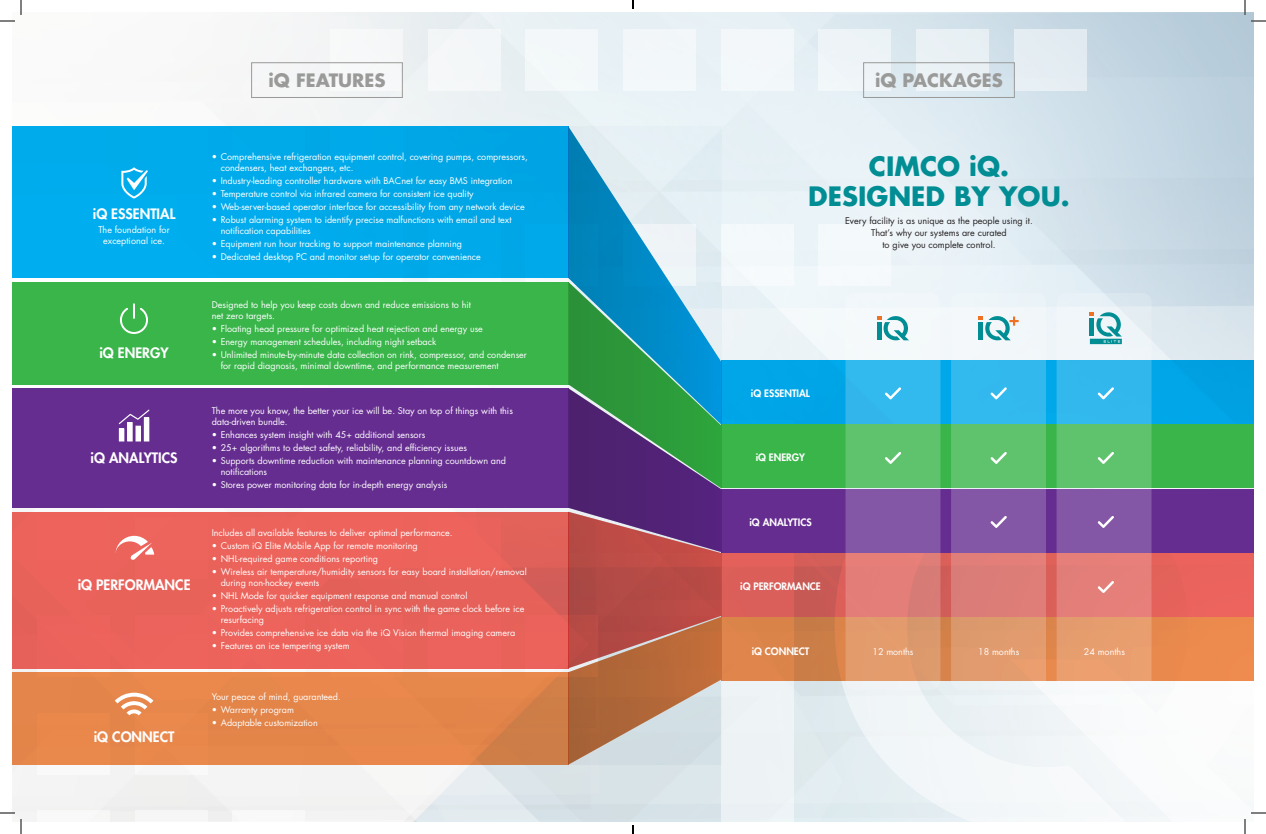
<style>
.page{position:relative;width:1266px;height:834px;background:#fff}
.page>*{position:absolute;margin:0;border:0;box-sizing:border-box;transform-origin:0 0}
.t1{font:700 26px/30px "Futura Std";color:#008e94;text-align:center}
.t2{font:700 18px "Futura Std";color:#9a9a99}
.t3{font:800 14px "Futura Std";color:#fff}
.t4{font:800 10px "Futura Std";color:#fff}
.t5{font:9px/11px "Futura Std";color:#fff}
.t6{font:9px/12px "Futura Std";color:#231f20;text-align:center}
</style>
<div class="page">
<img style="left:12px;top:12px;width:1242px;height:809px">
<div style="left:721px;top:517px;width:72px;height:304px;background:#edf3f5"></div>
<svg style="left:940px;top:424px;width:314px;height:397px"></svg>
<svg style="left:835px;top:552px;width:290px;height:269px;fill:#f1f6f7"></svg>
<svg style="left:526px;top:668px;width:42px;height:4px"></svg>
<div style="left:428px;top:615px;width:72px;height:61px;background:linear-gradient(to right,#f9f9f9,#f9f9f9)"></div>
<div style="left:330px;top:615px;width:73px;height:61px;background:linear-gradient(to right,#fcfafa,#fafafa)"></div>
<div style="left:233px;top:615px;width:72px;height:61px;background:linear-gradient(to right,#f9f9f9,#fbfafa)"></div>
<div style="left:135px;top:615px;width:72px;height:61px;background:linear-gradient(to right,#fbfbfb,#fcfbfc)"></div>
<div style="left:37px;top:615px;width:72px;height:61px;background:linear-gradient(to right,#f7f8f7,#f9f9f9)"></div>
<div style="left:233px;top:811px;width:72px;height:10px;background:#fff"></div>
<div style="left:135px;top:811px;width:72px;height:10px;background:#f6f6f6"></div>
<div style="left:37px;top:811px;width:72px;height:10px;background:#fff"></div>
<div style="left:135px;top:713px;width:72px;height:61px;background:#f6f6f6"></div>
<div style="left:37px;top:713px;width:72px;height:61px;background:#fff"></div>
<div style="left:819px;top:225px;width:72px;height:61px;background:#f4f9fb"></div>
<div style="left:721px;top:225px;width:72px;height:61px;background:#f4f9fb"></div>
<div style="left:526px;top:225px;width:72px;height:61px;background:#f6f9fa"></div>
<div style="left:428px;top:225px;width:72px;height:61px;background:#f8f9fb"></div>
<div style="left:330px;top:225px;width:73px;height:61px;background:#fff"></div>
<div style="left:233px;top:225px;width:72px;height:61px;background:#fff"></div>
<div style="left:135px;top:225px;width:72px;height:61px;background:#fff"></div>
<div style="left:1014px;top:29px;width:72px;height:61px;background:#e4edf2"></div>
<div style="left:917px;top:29px;width:72px;height:61px;background:#eaf1f5"></div>
<div style="left:819px;top:29px;width:72px;height:61px;background:#edf3f7"></div>
<div style="left:721px;top:29px;width:72px;height:61px;background:#f3f7f9"></div>
<div style="left:623px;top:29px;width:73px;height:61px;background:#f2f7f9"></div>
<div style="left:526px;top:29px;width:72px;height:61px;background:#f3f7f9"></div>
<div style="left:428px;top:29px;width:72px;height:61px;background:#f4f7f8"></div>
<div style="left:330px;top:29px;width:73px;height:61px;background:#f6f8f9"></div>
<svg style="left:721px;top:618px;width:533px;height:63px;background:#df844a"></svg>
<div style="left:721px;top:425px;width:533px;height:63px;background:#39b54a"></div>
<div style="left:721px;top:489px;width:533px;height:63px;background:#662d91"></div>
<svg style="left:721px;top:553px;width:533px;height:64px;background:#dd5f59"></svg>
<div style="left:721px;top:360px;width:533px;height:64px;background:#00a5e7"></div>
<svg style="left:846px;top:293px;width:94px;height:397px"></svg>
<svg style="left:951px;top:293px;width:95px;height:397px;background:#a2a5a5"></svg>
<svg style="left:1057px;top:293px;width:95px;height:397px;background:#a3a5a5"></svg>
<svg style="left:12px;top:672px;width:556px;height:93px;background:#e4854a"></svg>
<svg style="left:115px;top:693px;width:38px;height:22px"></svg>
<div style="left:12px;top:127px;width:556px;height:151px;background:#00aeef"></div>
<div style="left:12px;top:282px;width:557px;height:102px;background:#39b54a"></div>
<div style="left:12px;top:388px;width:557px;height:120px;background:#662d91"></div>
<div style="left:119px;top:429px;width:5px;height:12px;background:#fff"></div>
<hr style="left:128px;top:423px;width:4px;height:18px;background:#fff">
<div style="left:127px;top:422px;width:5px;height:19px;border:1px solid #fff"></div>
<div style="left:144px;top:418px;width:5px;height:23px;background:#fff"></div>
<div style="left:136px;top:426px;width:5px;height:15px;background:#fff"></div>
<svg style="left:119px;top:410px;width:30px;height:14px"></svg>
<div style="left:863px;top:62px;width:152px;height:36px;border:1px solid #9a9a99"></div>
<div style="left:12px;top:512px;width:556px;height:156px;background:#eb635b"></div>
<svg style="left:115px;top:536px;width:39px;height:24px"></svg>
<div style="left:251px;top:62px;width:152px;height:36px;border:1px solid #9a9a99"></div>
<svg style="left:877px;top:316px;width:32px;height:24px"></svg>
<svg style="left:979px;top:316px;width:40px;height:24px"></svg>
<svg style="left:1090px;top:312px;width:32px;height:32px"></svg>
<svg style="left:885px;top:387px;width:16px;height:12px"></svg>
<svg style="left:991px;top:387px;width:16px;height:12px"></svg>
<svg style="left:1098px;top:387px;width:16px;height:12px"></svg>
<svg style="left:885px;top:452px;width:16px;height:12px"></svg>
<svg style="left:991px;top:452px;width:16px;height:12px"></svg>
<svg style="left:1098px;top:452px;width:16px;height:12px"></svg>
<svg style="left:991px;top:516px;width:16px;height:12px"></svg>
<svg style="left:1098px;top:516px;width:16px;height:12px"></svg>
<svg style="left:1098px;top:581px;width:16px;height:12px"></svg>
<svg style="left:568px;top:127px;width:153px;height:155px;background:#98cbe0"></svg>
<svg style="left:568px;top:282px;width:153px;height:483px;background:#7a6f6d"></svg>
<svg style="left:121px;top:167px;width:27px;height:32px"></svg>
<svg style="left:120px;top:304px;width:28px;height:30px"></svg>
<svg style="left:0;top:0;width:22px;height:22px"></svg>
<svg style="left:0;top:812px;width:22px;height:22px"></svg>
<svg style="left:1244px;top:0;width:22px;height:22px"></svg>
<svg style="left:1244px;top:812px;width:22px;height:22px"></svg>
<svg style="left:632px;top:0;width:2px;height:9px"></svg>
<svg style="left:632px;top:825px;width:2px;height:9px"></svg>
<h2 class="t2" style="left:268px;top:69px;width:119px">iQ FEATURES</h2>
<h3 class="t3" style="left:93px;top:204px;width:84px">iQ ESSENTIAL</h3>
<p class="t5" style="left:98px;top:224px;width:73px;text-align:center">The foundation for exceptional ice.</p>
<h3 class="t3" style="left:99px;top:344px;width:71px">iQ ENERGY</h3>
<h3 class="t3" style="left:91px;top:449px;width:89px">iQ ANALYTICS</h3>
<h3 class="t3" style="left:78px;top:576px;width:114px">iQ PERFORMANCE</h3>
<h3 class="t3" style="left:94px;top:728px;width:82px">iQ CONNECT</h3>
<p class="t5" style="left:221px;top:151px;width:309px;text-indent:-9px">• Comprehensive refrigeration equipment control, covering pumps, compressors, condensers, heat exchangers, etc.</p>
<p class="t5" style="left:212px;top:175px;width:302px">• Industry-leading controller hardware with BACnet for easy BMS integration</p>
<p class="t5" style="left:212px;top:188px;width:263px">• Temperature control via infrared camera for consistent ice quality</p>
<p class="t5" style="left:212px;top:201px;width:315px">• Web-server-based operator interface for accessibility from any network device</p>
<p class="t5" style="left:221px;top:214px;width:292px;text-indent:-9px">• Robust alarming system to identify precise malfunctions with email and text notification capabilities</p>
<p class="t5" style="left:212px;top:238px;width:252px">• Equipment run hour tracking to support maintenance planning</p>
<p class="t5" style="left:212px;top:251px;width:271px">• Dedicated desktop PC and monitor setup for operator convenience</p>
<p class="t5" style="left:212px;top:299px;width:261px">Designed to help you keep costs down and reduce emissions to hit net zero targets.</p>
<p class="t5" style="left:212px;top:323px;width:273px">• Floating head pressure for optimized heat rejection and energy use</p>
<p class="t5" style="left:212px;top:336px;width:226px">• Energy management schedules, including night setback</p>
<p class="t5" style="left:221px;top:349px;width:308px;text-indent:-9px">• Unlimited minute-by-minute data collection on rink, compressor, and condenser for rapid diagnosis, minimal downtime, and performance measurement</p>
<p class="t5" style="left:212px;top:405px;width:303px">The more you know, the better your ice will be. Stay on top of things with this data-driven bundle.</p>
<p class="t5" style="left:212px;top:429px;width:215px">• Enhances system insight with 45+ additional sensors</p>
<p class="t5" style="left:212px;top:442px;width:257px">• 25+ algorithms to detect safety, reliability, and efficiency issues</p>
<p class="t5" style="left:221px;top:455px;width:287px;text-indent:-9px">• Supports downtime reduction with maintenance planning countdown and notifications</p>
<p class="t5" style="left:212px;top:479px;width:237px">• Stores power monitoring data for in-depth energy analysis</p>
<p class="t5" style="left:212px;top:528px;width:242px">Includes all available features to deliver optimal performance.</p>
<p class="t5" style="left:212px;top:541px;width:208px">• Custom iQ Elite Mobile App for remote monitoring</p>
<p class="t5" style="left:212px;top:554px;width:168px">• NHL-required game conditions reporting</p>
<p class="t5" style="left:221px;top:567px;width:308px;text-indent:-9px">• Wireless air temperature/humidity sensors for easy board installation/removal during non-hockey events</p>
<p class="t5" style="left:212px;top:591px;width:257px">• NHL Mode for quicker equipment response and manual control</p>
<p class="t5" style="left:221px;top:604px;width:305px;text-indent:-9px">• Proactively adjusts refrigeration control in sync with the game clock before ice resurfacing</p>
<p class="t5" style="left:212px;top:628px;width:305px">• Provides comprehensive ice data via the iQ Vision thermal imaging camera</p>
<p class="t5" style="left:212px;top:641px;width:139px">• Features an ice tempering system</p>
<p class="t5" style="left:212px;top:691px;width:131px">Your peace of mind, guaranteed.</p>
<p class="t5" style="left:212px;top:704px;width:84px">• Warranty program</p>
<p class="t5" style="left:212px;top:717px;width:108px">• Adaptable customization</p>
<h2 class="t2" style="left:875px;top:69px;width:129px">iQ PACKAGES</h2>
<h1 class="t1" style="left:808px;top:150px;width:263px">CIMCO iQ.<br>DESIGNED BY YOU.</h1>
<p class="t6" style="left:845px;top:214px;width:189px">Every facility is as unique as the people using it.<br>That’s why our systems are curated<br>to give you complete control.</p>
<p class="t4" style="left:751px;top:386px;width:60px">iQ ESSENTIAL</p>
<p class="t4" style="left:756px;top:451px;width:51px">iQ ENERGY</p>
<p class="t4" style="left:749px;top:516px;width:64px">iQ ANALYTICS</p>
<p class="t4" style="left:740px;top:580px;width:82px">iQ PERFORMANCE</p>
<p class="t4" style="left:752px;top:645px;width:59px">iQ CONNECT</p>
<p class="t5" style="left:872px;top:646px;width:43px">12 months</p>
<p class="t5" style="left:978px;top:646px;width:43px">18 months</p>
<p class="t5" style="left:1084px;top:646px;width:43px">24 months</p>
</div>
